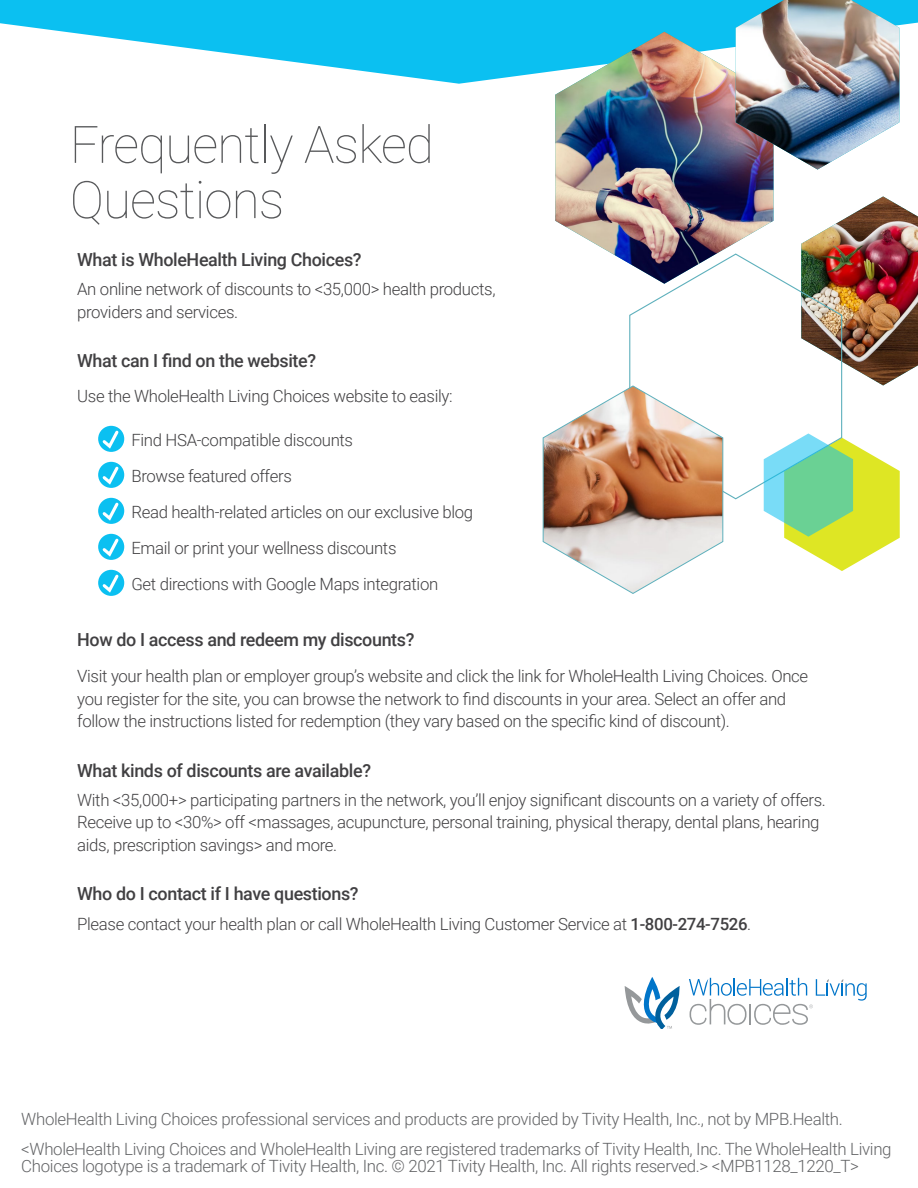
<style>
.page{position:relative;width:918px;height:1188px;background:#fff}
.page>*{position:absolute;margin:0;border:0;box-sizing:border-box;transform-origin:0 0}
.t1{font:100 51.75px/55.2px "Roboto";letter-spacing:-.02em;color:#58595b}
.t2{font:500 18px "Roboto";letter-spacing:-.02em;color:#414042}
.t3{font:300 16.8px/22.5px "Roboto";letter-spacing:-.02em;color:#414042}
.t4{font:300 16.8px/30.3px "Roboto";letter-spacing:-.02em;color:#636466}
.s1{font-weight:500}
</style>
<div class="page">
<svg style="left:0;top:0;width:918px;height:84px;fill:#0bc0f1"></svg>
<img style="left:555px;top:32px;width:218px;height:232px">
<img style="left:801px;top:196px;width:117px;height:189px">
<img style="left:736px;top:0;width:163px;height:170px">
<svg style="left:629px;top:253px;width:214px;height:247px"></svg>
<svg style="left:764px;top:433px;width:136px;height:138px"></svg>
<svg style="left:542px;top:385px;width:182px;height:209px"></svg>
<div style="left:98px;top:426px;width:26px;height:26px;background:#0bc0f1;border-radius:50%"></div>
<svg style="left:100px;top:428px;width:21px;height:23px"></svg>
<div style="left:98px;top:462px;width:26px;height:26px;background:#0bc0f1;border-radius:50%"></div>
<svg style="left:100px;top:464px;width:21px;height:23px"></svg>
<div style="left:98px;top:498px;width:26px;height:26px;background:#0bc0f1;border-radius:50%"></div>
<svg style="left:100px;top:500px;width:21px;height:23px"></svg>
<div style="left:98px;top:534px;width:26px;height:26px;background:#0bc0f1;border-radius:50%"></div>
<svg style="left:100px;top:536px;width:21px;height:23px"></svg>
<div style="left:98px;top:570px;width:26px;height:26px;background:#0bc0f1;border-radius:50%"></div>
<svg style="left:100px;top:572px;width:21px;height:23px"></svg>
<svg style="left:689px;top:978px;width:178px;height:47px"></svg>
<svg style="left:625px;top:977px;width:55px;height:52px"></svg>
<h1 class="t1" style="left:70px;top:115px;width:366px">Frequently Asked<br>Questions</h1>
<p class="t2" style="left:77px;top:247px;width:286px">What is WholeHealth Living Choices?</p>
<p class="t3" style="left:77px;top:277px;width:420px">An online network of discounts to &lt;35,000&gt; health products, providers and services.</p>
<p class="t2" style="left:77px;top:348px;width:241px">What can I find on the website?</p>
<p class="t3" style="left:77px;top:385px;width:377px">Use the WholeHealth Living Choices website to easily:</p>
<p class="t3" style="left:131px;top:421px;width:343px;line-height:36px">Find HSA-compatible discounts<br>Browse featured offers<br>Read health-related articles on our exclusive blog Email or print your wellness discounts<br>Get directions with Google Maps integration</p>
<p class="t2" style="left:77px;top:627px;width:339px">How do I access and redeem my discounts?</p>
<p class="t3" style="left:77px;top:664px;width:733px">Visit your health plan or employer groups’ website and click the link for WholeHealth Living Choices. Once you register for the site, you can browse the network to find discounts in your area. Select an offer and follow the instructions listed for redemption (they vary based on the specific kind of discount .(</p>
<p class="t2" style="left:77px;top:758px;width:295px">What kinds of discounts are available?</p>
<p class="t3" style="left:77px;top:788px;width:750px">With &lt;35,000+&gt; participating partners in the network, you l l’ enjoy significant discounts on a variety of offers.<br>Receive up to &lt;30%&gt; off &lt;massages, acupuncture, personal training, physical therapy, dental plans, hearing aids, prescription savings&gt; and more.</p>
<p class="t2" style="left:77px;top:881px;width:283px">Who do I contact Iif have questions?</p>
<p class="t3" style="left:77px;top:912px;width:676px">Please contact your health plan or call WholeHealth Living Customer Service at <span class="s1">1-800-274-7526</span>.</p>
<p class="t4" style="left:21px;top:1103px;width:872px">WholeHealth Living Choices professional services and products are provided by Tivity Health, Inc., not by MPB.Health. &lt;WholeHealth Living Choices and WholeHealth Living are registered trademarks of Tivity Health, Inc. The WholeHealth Living</p>
<p class="t4" style="left:21px;top:1151px;width:839px">Choices logotype is a trademark of Tivity Health, Inc. © 2021 Tivity Health, Inc. All rights reserved.&gt; &lt;MPB1128_1220 &lt;T_</p>
</div>
